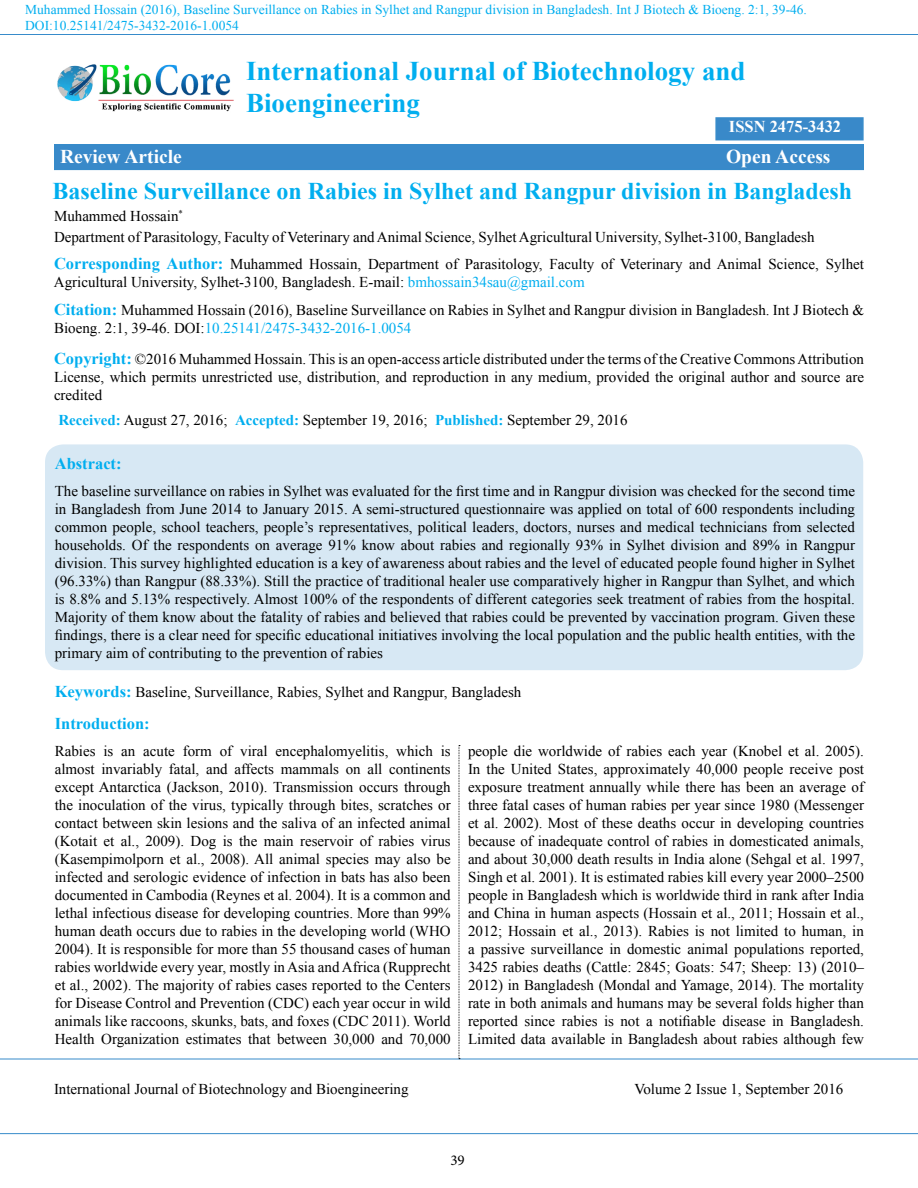
<style>
.page{position:relative;width:918px;height:1188px;background:#fff}
.page>*{position:absolute;margin:0;border:0;box-sizing:border-box;transform-origin:0 0}
.t1{font:700 27px/32.4px "Times New Roman";color:#00aeef}
.t2{font:700 24px "Times New Roman";color:#00aeef}
.t3{font:700 19.5px "Times New Roman";color:#fff}
.t4{font:700 16.5px "Times New Roman";color:#00aeef}
.t5{font:700 16.5px "Times New Roman";color:#fff}
.t6{font:15px/18px "Times New Roman";color:#000;text-align:justify}
.t7{font:15px "Minion Pro";color:#000}
.t8{font:13.5px/16.2px "Times New Roman";color:#00aeef}
.s1{font-weight:700;font-size:16.5px;color:#00aeef}
.s2{color:#00aeef}
.s3{font-weight:700;color:#00aeef}
</style>
<div class="page">
<hr style="left:0;top:34px;width:918px;height:1px;background:#378bca">
<hr style="left:0;top:1059px;width:918px;height:1px;background:#378bca">
<hr style="left:0;top:1133px;width:918px;height:1px;background:#378bca">
<div style="left:54px;top:144px;width:810px;height:26px;background:#3989c9"></div>
<div style="left:45px;top:444px;width:818px;height:226px;background:#d7e8f4;border-radius:18px"></div>
<svg style="left:459px;top:745px;width:1px;height:314px"></svg>
<div style="left:715px;top:117px;width:149px;height:23px;background:#3989c9;border:2px solid #378bca"></div>
<img style="left:57px;top:64px;width:177px;height:48px">
<p class="t8" style="left:25px;top:1px;width:783px">Muhammed Hossain (2016), Baseline Surveillance on Rabies in Sylhet and Rangpur division in Bangladesh. Int J Biotech &amp; Bioeng. 2:1, 39-46.<br>DOI:10.25141/2475-3432-2016-1.0054</p>
<h1 class="t1" style="left:246px;top:54px;width:501px">International Journal of Biotechnology and<br>Bioengineering</h1>
<p class="t5" style="left:729px;top:115px;width:114px">ISSN 2475-3432</p>
<h3 class="t3" style="left:60px;top:143px;width:123px">Review Article</h3>
<h3 class="t3" style="left:726px;top:143px;width:106px">Open Access</h3>
<h2 class="t2" style="left:52px;top:174px;width:801px">Baseline Surveillance on Rabies in Sylhet and Rangpur division in Bangladesh</h2>
<p class="t6" style="left:54px;top:204px;width:762px;line-height:21.8px">Muhammed Hossain<sup>*<br></sup>Department of Parasitology, Faculty of Veterinary and Animal Science, Sylhet Agricultural University, Sylhet-3100, Bangladesh</p>
<p class="t6" style="left:54px;top:255px;width:812px"><span class="s1">Corresponding Author:</span> Muhammed Hossain, Department of Parasitology, Faculty of Veterinary and Animal Science, Sylhet<br>Agricultural University, Sylhet-3100, Bangladesh. E-mail: <span class="s2">bmhossain34sau@gmail.com</span></p>
<p class="t6" style="left:54px;top:301px;width:812px"><span class="s1">Citation:</span> Muhammed Hossain (2016), Baseline Surveillance on Rabies in Sylhet and Rangpur division in Bangladesh. Int J Biotech &amp;<br>Bioeng. 2:1, 39-46. DOI:<span class="s2">10.25141/2475-3432-2016-1.0054</span></p>
<p class="t6" style="left:54px;top:350px;width:812px"><span class="s1">Copyright:</span> ©2016 Muhammed Hossain. This is an open-access article distributed under the terms of the Creative Commons Attribution License, which permits unrestricted use, distribution, and reproduction in any medium, provided the original author and source are credited</p>
<p class="t6" style="left:58px;top:411px;width:571px"><span class="s3">Received:</span> August 27, 2016; <span class="s3">Accepted:</span> September 19, 2016; <span class="s3">Published:</span> September 29, 2016</p>
<p class="t4" style="left:55px;top:452px;width:68px">Abstract:</p>
<p class="t6" style="left:55px;top:482px;width:802px">The baseline surveillance on rabies in Sylhet was evaluated for the first time and in Rangpur division was checked for the second time in Bangladesh from June 2014 to January 2015. A semi-structured questionnaire was applied on total of 600 respondents including common people, school teachers, people’s representatives, political leaders, doctors, nurses and medical technicians from selected households. Of the respondents on average 91% know about rabies and regionally 93% in Sylhet division and 89% in Rangpur division. This survey highlighted education is a key of awareness about rabies and the level of educated people found higher in Sylhet (96.33%) than Rangpur (88.33%). Still the practice of traditional healer use comparatively higher in Rangpur than Sylhet, and which is 8.8% and 5.13% respectively. Almost 100% of the respondents of different categories seek treatment of rabies from the hospital.<br>Majority of them know about the fatality of rabies and believed that rabies could be prevented by vaccination program. Given these findings, there is a clear need for specific educational initiatives involving the local population and the public health entities, with the primary aim of contributing to the prevention of rabies</p>
<p class="t6" style="left:55px;top:683px;width:468px"><span class="s1">Keywords:</span> Baseline, Surveillance, Rabies, Sylhet and Rangpur, Bangladesh</p>
<p class="t4" style="left:55px;top:712px;width:97px">Introduction:</p>
<p class="t6" style="left:55px;top:742px;width:398px">Rabies is an acute form of viral encephalomyelitis, which is almost invariably fatal, and affects mammals on all continents except Antarctica (Jackson, 2010). Transmission occurs through the inoculation of the virus, typically through bites, scratches or contact between skin lesions and the saliva of an infected animal (Kotait et al., 2009). Dog is the main reservoir of rabies virus (Kasempimolporn et al., 2008). All animal species may also be infected and serologic evidence of infection in bats has also been documented in Cambodia (Reynes et al. 2004). It is a common and lethal infectious disease for developing countries. More than 99% human death occurs due to rabies in the developing world (WHO 2004). It is responsible for more than 55 thousand cases of human rabies worldwide every year, mostly in Asia and Africa (Rupprecht et al., 2002). The majority of rabies cases reported to the Centers for Disease Control and Prevention (CDC) each year occur in wild animals like raccoons, skunks, bats, and foxes (CDC 2011). World Health Organization estimates that between 30,000 and 70,000</p>
<p class="t6" style="left:468px;top:741px;width:398px">people die worldwide of rabies each year (Knobel et al. 2005).<br>In the United States, approximately 40,000 people receive post exposure treatment annually while there has been an average of three fatal cases of human rabies per year since 1980 (Messenger et al. 2002). Most of these deaths occur in developing countries because of inadequate control of rabies in domesticated animals, and about 30,000 death results in India alone (Sehgal et al. 1997, Singh et al. 2001). It is estimated rabies kill every year 2000–2500 people in Bangladesh which is worldwide third in rank after India and China in human aspects (Hossain et al., 2011; Hossain et al., 2012; Hossain et al., 2013). Rabies is not limited to human, in a passive surveillance in domestic animal populations reported, 3425 rabies deaths (Cattle: 2845; Goats: 547; Sheep: 13) (2010– 2012) in Bangladesh (Mondal and Yamage, 2014). The mortality rate in both animals and humans may be several folds higher than reported since rabies is not a notifiable disease in Bangladesh.<br>Limited data available in Bangladesh about rabies although few</p>
<p class="t6" style="left:54px;top:1080px;width:356px">International Journal of Biotechnology and Bioengineering</p>
<p class="t6" style="left:634px;top:1080px;width:210px">Volume 2 Issue 1, September 2016</p>
<p class="t7" style="left:450px;top:1150px;width:16px">39</p>
</div>
